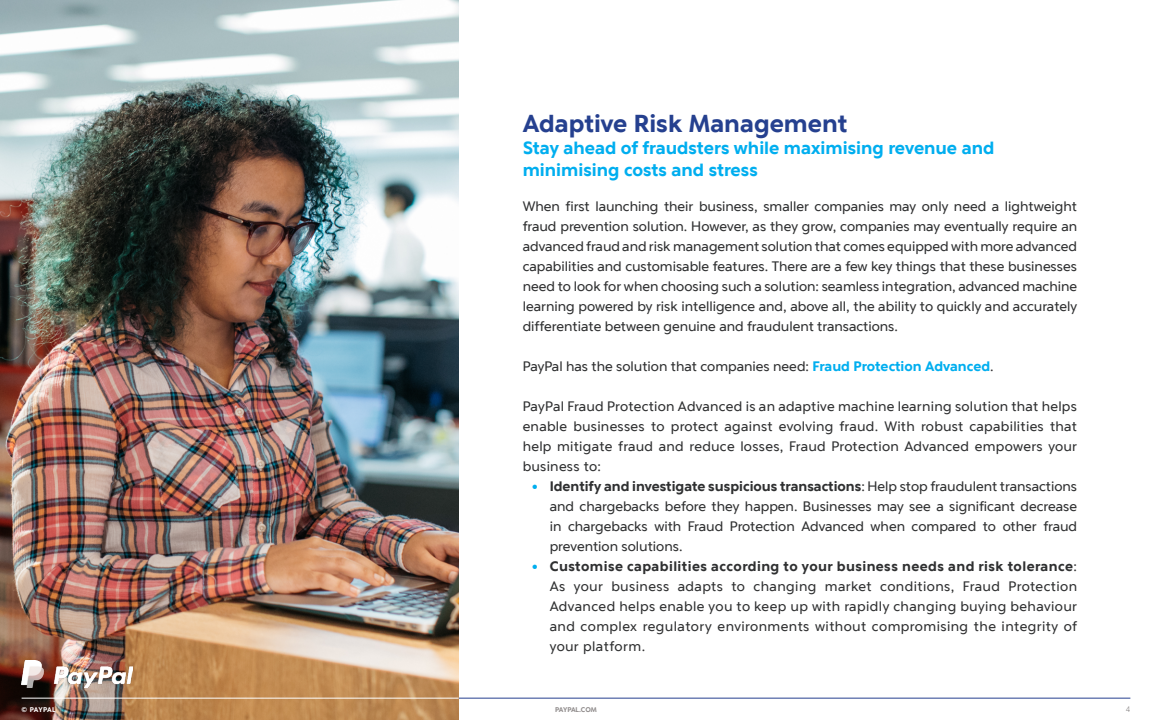
<style>
.page{position:relative;width:1152px;height:720px;background:#fff}
.page>*{position:absolute;margin:0;border:0;box-sizing:border-box;transform-origin:0 0}
.t1{font:700 25px "Pay Pal Forward";color:#25408f}
.t2{font:700 18px/21.6px "Pay Pal Forward";color:#00aeef}
.t3{font:14px/20px "Pay Pal Forward";color:#2f3031;text-align:justify}
.t4{font:300 8px "Pay Pal Forward";color:#6d6969}
.t5{font:700 7px "Pay Pal Forward";letter-spacing:-.015em;color:#928e8e}
.t6{font:700 7px "Pay Pal Forward";letter-spacing:-.005em;color:#fff}
.s1{font-weight:700;color:#00aeef}
.s2{font-weight:700}
</style>
<div class="page">
<hr style="left:22px;top:698px;width:1108px;height:1px;background:#25408f">
<img style="left:0;top:0;width:459px;height:720px">
<img style="left:22px;top:660px;width:111px;height:27px">
<hr style="left:22px;top:698px;width:437px;height:1px;background:#fff">
<p class="t6" style="left:22px;top:705px;width:36px">© PAYPAL</p>
<h1 class="t1" style="left:523px;top:108px;width:326px">Adaptive Risk Management</h1>
<p class="t2" style="left:523px;top:137px;width:473px">Stay ahead of fraudsters while maximising revenue and minimising costs and stress</p>
<p class="t3" style="left:523px;top:196px;width:556px">When first launching their business, smaller companies may only need a lightweight fraud prevention solution. However, as they grow, companies may eventually require an advanced fraud and risk management solution that comes equipped with more advanced capabilities and customisable features. There are a few key things that these businesses need to look for when choosing such a solution: seamless integration, advanced machine learning powered by risk intelligence and, above all, the ability to quickly and accurately differentiate between genuine and fraudulent transactions.</p>
<p class="t3" style="left:523px;top:356px;width:473px">PayPal has the solution that companies need: <span class="s1">Fraud Protection Advanced</span>.</p>
<p class="t3" style="left:523px;top:396px;width:556px">PayPal Fraud Protection Advanced is an adaptive machine learning solution that helps enable businesses to protect against evolving fraud. With robust capabilities that help mitigate fraud and reduce losses, Fraud Protection Advanced empowers your business to:</p>
<p class="t3" style="left:550px;top:476px;width:529px;text-indent:-18px"><span class="s1">•</span> <span class="s2">Identify and investigate suspicious transactions</span>: Help stop fraudulent transactions and chargebacks before they happen. Businesses may see a significant decrease in chargebacks with Fraud Protection Advanced when compared to other fraud prevention solutions.</p>
<p class="t3" style="left:550px;top:556px;width:529px;text-indent:-18px"><span class="s1">•</span> <span class="s2">Customise capabilities according to your business needs and risk tolerance</span>:<br>As your business adapts to changing market conditions, Fraud Protection Advanced helps enable you to keep up with rapidly changing buying behaviour and complex regulatory environments without compromising the integrity of your platform.</p>
<p class="t5" style="left:555px;top:705px;width:43px">PAYPAL.COM</p>
<p class="t4" style="left:1126px;top:705px;width:6px">4</p>
</div>
